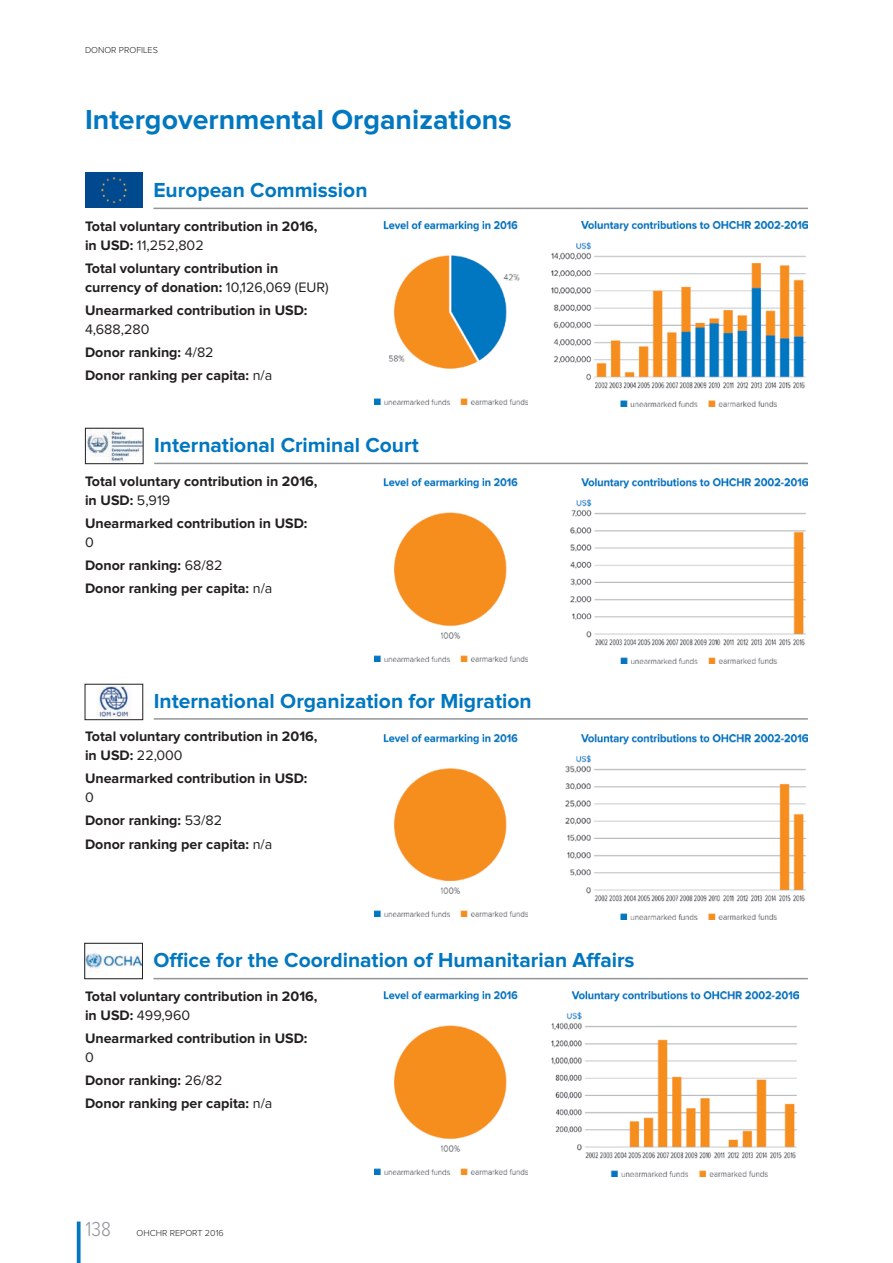
<style>
.page{position:relative;width:893px;height:1263px;background:#fff}
.page>*{position:absolute;margin:0;border:0;box-sizing:border-box;transform-origin:0 0}
.Donor_Profiles_Title{font:700 28.5px "Proxima Nova";color:#0077c0}
.Donor_Country_Title{font:700 21px "Proxima Nova";color:#0077c0}
.t1{font:300 21px "Proxima Nova Cond";color:#939598}
.Donor_Body_Text{font:700 14.25px/18.9px "Proxima Nova";color:#231f20}
.t2{font:300 9px "Proxima Nova";color:#231f20}
.s1{font-weight:400}
</style>
<div class="page">
<svg style="left:77px;top:1221px;width:4px;height:42px"></svg>
<hr style="left:153px;top:208px;width:655px;height:1px;background:#939598">
<hr style="left:154px;top:463px;width:654px;height:1px;background:#939598">
<hr style="left:154px;top:718px;width:654px;height:2px;background:#939598">
<hr style="left:153px;top:978px;width:655px;height:1px;background:#939598">
<div style="left:85px;top:172px;width:58px;height:36px;background:#01498e"></div>
<img style="left:374px;top:222px;width:154px;height:182px">
<img style="left:552px;top:222px;width:256px;height:185px">
<img style="left:87px;top:430px;width:55px;height:32px">
<div style="left:85px;top:428px;width:59px;height:36px;border:1px solid #231f20"></div>
<img style="left:374px;top:479px;width:154px;height:182px">
<img style="left:570px;top:479px;width:238px;height:185px">
<img style="left:374px;top:734px;width:154px;height:183px">
<img style="left:566px;top:734px;width:242px;height:185px">
<img style="left:374px;top:992px;width:154px;height:182px">
<img style="left:551px;top:992px;width:247px;height:185px">
<img style="left:97px;top:686px;width:34px;height:32px">
<div style="left:85px;top:684px;width:58px;height:36px;border:1px solid #231f20"></div>
<img style="left:86px;top:947px;width:55px;height:25px">
<div style="left:84px;top:943px;width:59px;height:36px;border:1px solid #231f20"></div>
<p class="t2" style="left:85px;top:46px;width:74px">DONOR PROFILES</p>
<p class="Donor_Profiles_Title" style="left:85px;top:106px;width:428px">Intergovernmental Organizations</p>
<p class="Donor_Country_Title" style="left:153px;top:180px;width:216px">European Commission</p>
<p class="Donor_Body_Text" style="left:85px;top:217px;width:234px">Total voluntary contribution in 2016, in USD: <span class="s1">11,252,802</span></p>
<p class="Donor_Body_Text" style="left:85px;top:259px;width:245px">Total voluntary contribution in currency of donation: <span class="s1">10,126,069 (EUR)</span></p>
<p class="Donor_Body_Text" style="left:85px;top:301px;width:224px">Unearmarked contribution in USD:<br><span class="s1">4,688,280</span></p>
<p class="Donor_Body_Text" style="left:85px;top:343px;width:130px">Donor ranking: <span class="s1">4/82</span></p>
<p class="Donor_Body_Text" style="left:85px;top:367px;width:189px">Donor ranking per capita: <span class="s1">n/a</span></p>
<p class="Donor_Country_Title" style="left:154px;top:435px;width:266px">International Criminal Court</p>
<p class="Donor_Body_Text" style="left:85px;top:472px;width:234px">Total voluntary contribution in 2016, in USD: <span class="s1">5,919</span></p>
<p class="Donor_Body_Text" style="left:85px;top:514px;width:224px">Unearmarked contribution in USD:<br><span class="s1">0</span></p>
<p class="Donor_Body_Text" style="left:85px;top:556px;width:139px">Donor ranking: <span class="s1">68/82</span></p>
<p class="Donor_Body_Text" style="left:85px;top:580px;width:189px">Donor ranking per capita: <span class="s1">n/a</span></p>
<p class="Donor_Country_Title" style="left:154px;top:691px;width:379px">International Organization for Migration</p>
<p class="Donor_Body_Text" style="left:85px;top:728px;width:234px">Total voluntary contribution in 2016, in USD: <span class="s1">22,000</span></p>
<p class="Donor_Body_Text" style="left:85px;top:770px;width:224px">Unearmarked contribution in USD:<br><span class="s1">0</span></p>
<p class="Donor_Body_Text" style="left:85px;top:812px;width:139px">Donor ranking: <span class="s1">53/82</span></p>
<p class="Donor_Body_Text" style="left:85px;top:835px;width:189px">Donor ranking per capita: <span class="s1">n/a</span></p>
<p class="Donor_Country_Title" style="left:153px;top:951px;width:483px">Office for the Coordination of Humanitarian Affairs</p>
<p class="Donor_Body_Text" style="left:85px;top:987px;width:234px">Total voluntary contribution in 2016, in USD: <span class="s1">499,960</span></p>
<p class="Donor_Body_Text" style="left:85px;top:1029px;width:224px">Unearmarked contribution in USD:<br><span class="s1">0</span></p>
<p class="Donor_Body_Text" style="left:85px;top:1072px;width:139px">Donor ranking: <span class="s1">26/82</span></p>
<p class="Donor_Body_Text" style="left:85px;top:1095px;width:189px">Donor ranking per capita: <span class="s1">n/a</span></p>
<h2 class="t1" style="left:85px;top:1219px;width:27px">138</h2>
<p class="t2" style="left:137px;top:1229px;width:89px">OHCHR REPORT 2016</p>
</div>
